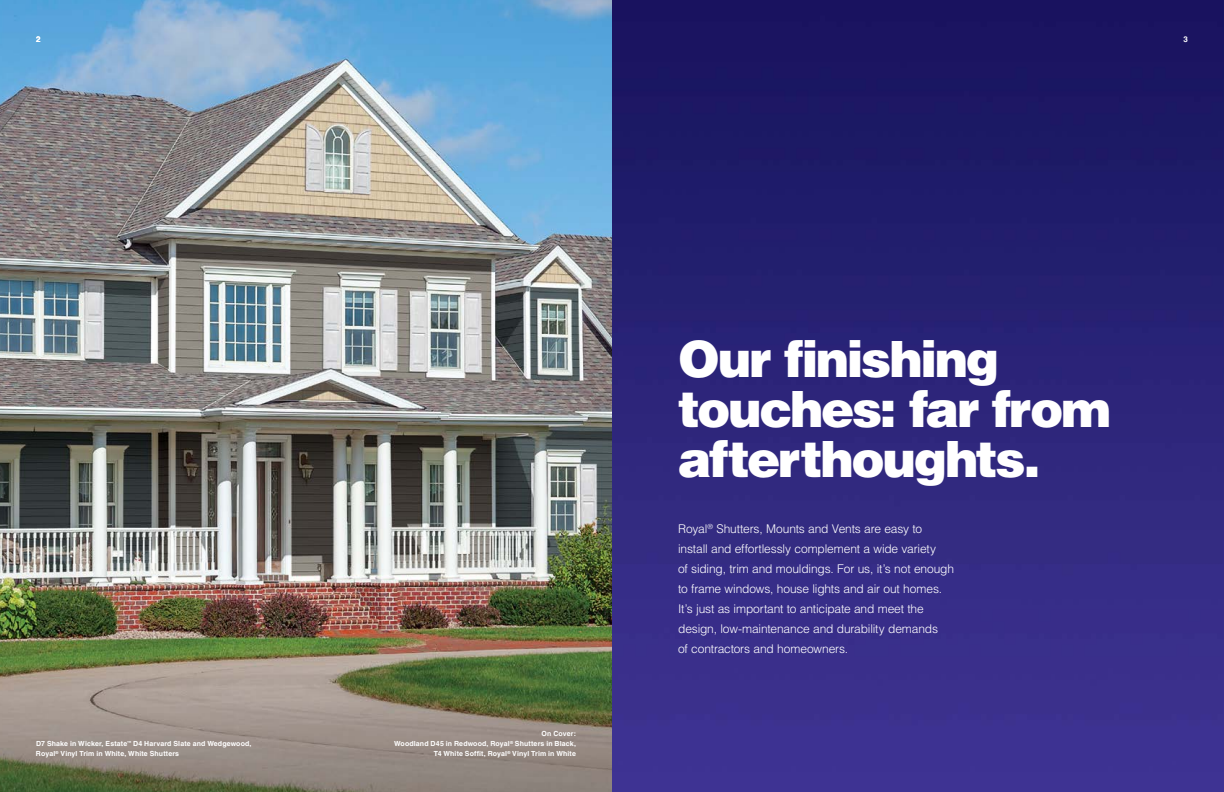
<style>
.page{position:relative;width:1224px;height:792px;background:#fff}
.page>*{position:absolute;margin:0;border:0;box-sizing:border-box;transform-origin:0 0}
.t1{font:900 50px/50px "Helvetica LT Std";letter-spacing:-.045em;color:#fff}
.t2{font:300 12px/20px "Helvetica LT Std";letter-spacing:-.015em;color:#fff}
.t3{font:700 8px "Helvetica LT Std";color:#fff}
.t4{font:700 7px/10px "Helvetica LT Std";letter-spacing:.015em;color:#fff}
</style>
<div class="page">
<img style="left:612px;top:0;width:612px;height:792px">
<img style="left:0;top:0;width:612px;height:792px">
<p class="t3" style="left:36px;top:34px;width:6px">2</p>
<p class="t3" style="left:1184px;top:34px;width:6px">3</p>
<p class="t4" style="left:36px;top:738px;width:217px">D7 Shake in Wicker, Estate<sup>™</sup> D4 Harvard Slate and Wedgewood,<br>Royal<sup>®</sup> Vinyl Trim in White, White Shutters</p>
<p class="t4" style="left:394px;top:728px;width:183px;text-align:right">On Cover:<br>Woodland D45 in Redwood, Royal<sup>®</sup> Shutters in Black,<br>T4 White Soffit, Royal<sup>®</sup> Vinyl Trim in White</p>
<h1 class="t1" style="left:678px;top:333px;width:435px">Our finishing touches: far from afterthoughts.</h1>
<p class="t2" style="left:678px;top:519px;width:277px">Royal<sup>®</sup> Shutters, Mounts and Vents are easy to install and effortlessly complement a wide variety<br>of siding, trim and mouldings. For us, it’s not enough to frame windows, house lights and air out homes.<br>It’s just as important to anticipate and meet the design, low-maintenance and durability demands<br>of contractors and homeowners.</p>
</div>
